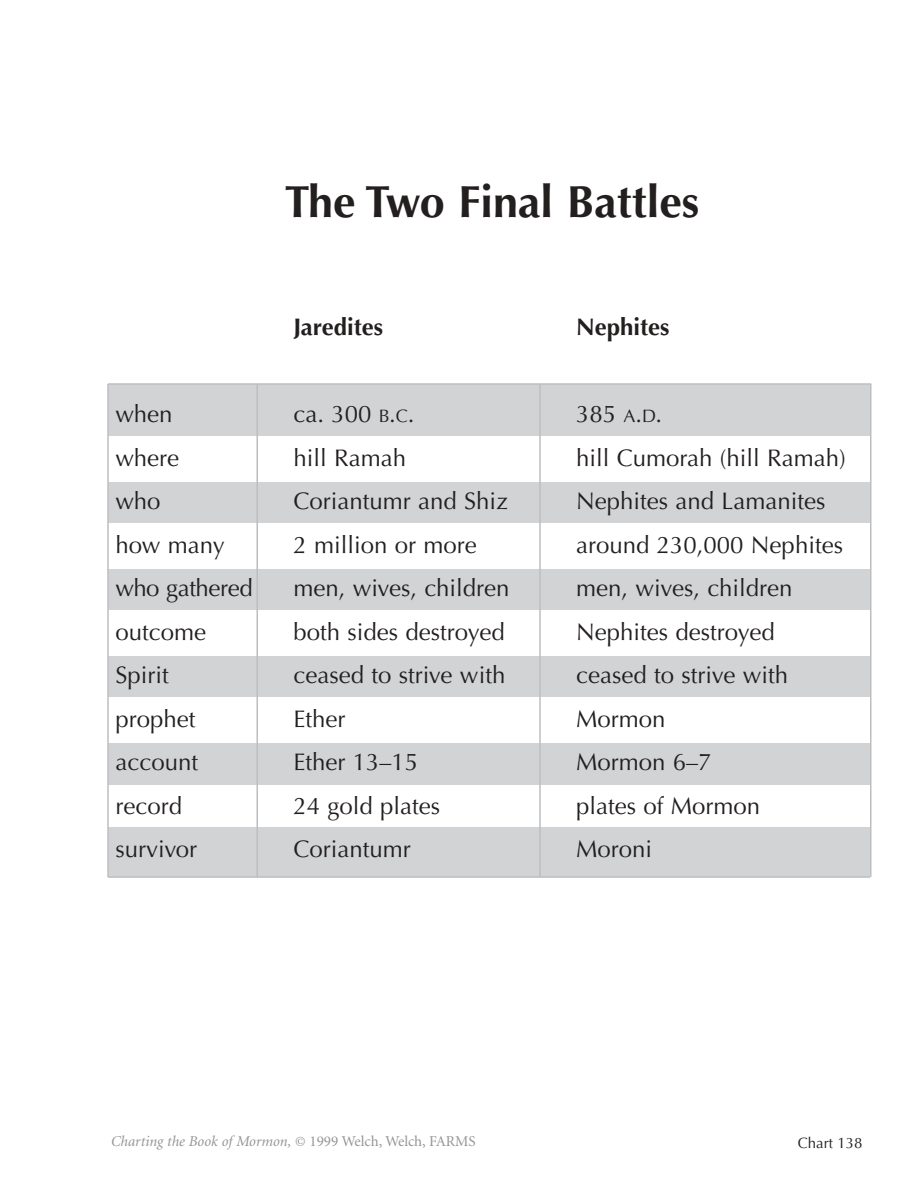
<style>
.page{position:relative;width:918px;height:1188px;background:#fff}
.page>*{position:absolute;margin:0;border:0;box-sizing:border-box;transform-origin:0 0}
.t1{font:700 45px "Optima";color:#231f1f}
.t2{font:24px "Optima";color:#231f1f}
.t3{font:700 24px "Optima";color:#231f1f}
.t4{font:italic 15px "Minion";color:#939497}
.t5{font:15px "Optima";color:#231f1f}
.s1{font-size:18px}
.s2{font-style:normal}
</style>
<div class="page">
<div style="left:108px;top:385px;width:763px;height:51px;background:#d1d3d5"></div>
<div style="left:108px;top:482px;width:763px;height:41px;background:#d1d3d5"></div>
<div style="left:108px;top:569px;width:763px;height:41px;background:#d1d3d5"></div>
<div style="left:108px;top:656px;width:763px;height:41px;background:#d1d3d5"></div>
<div style="left:108px;top:744px;width:763px;height:41px;background:#d1d3d5"></div>
<div style="left:108px;top:828px;width:763px;height:49px;background:#d1d3d5"></div>
<hr style="left:108px;top:383px;width:763px;height:2px;background:#bcbec0">
<hr style="left:108px;top:876px;width:762px;height:2px;background:#bcbec0">
<hr style="left:256px;top:384px;width:2px;height:493px;background:#bcbec0">
<hr style="left:539px;top:384px;width:2px;height:493px;background:#bcbec0">
<hr style="left:870px;top:384px;width:2px;height:493px;background:#bcbec0">
<hr style="left:107px;top:384px;width:2px;height:493px;background:#bcbec0">
<h1 class="t1" style="left:285px;top:183px;width:416px">The Two Final Battles</h1>
<p class="t3" style="left:293px;top:317px;width:91px">Jaredites</p>
<p class="t3" style="left:576px;top:317px;width:95px">Nephites</p>
<p class="t2" style="left:116px;top:404px;width:58px">when</p>
<p class="t2" style="left:293px;top:404px;width:123px">ca. 300 <span class="s1">B</span>.<span class="s1">C</span>.</p>
<p class="t2" style="left:576px;top:404px;width:87px">385 <span class="s1">A</span>.<span class="s1">D</span>.</p>
<p class="t2" style="left:116px;top:448px;width:65px">where</p>
<p class="t2" style="left:293px;top:448px;width:114px">hill Ramah</p>
<p class="t2" style="left:576px;top:448px;width:271px">hill Cumorah (hill Ramah)</p>
<p class="t2" style="left:116px;top:491px;width:46px">who</p>
<p class="t2" style="left:293px;top:491px;width:216px">Coriantumr and Shiz</p>
<p class="t2" style="left:576px;top:491px;width:251px">Nephites and Lamanites</p>
<p class="t2" style="left:116px;top:535px;width:111px">how many</p>
<p class="t2" style="left:293px;top:535px;width:185px">2 million or more</p>
<p class="t2" style="left:576px;top:535px;width:268px">around 230,000 Nephites</p>
<p class="t2" style="left:116px;top:578px;width:139px">who gathered</p>
<p class="t2" style="left:293px;top:578px;width:218px">men, wives, children</p>
<p class="t2" style="left:576px;top:578px;width:218px">men, wives, children</p>
<p class="t2" style="left:116px;top:622px;width:92px">outcome</p>
<p class="t2" style="left:293px;top:622px;width:213px">both sides destroyed</p>
<p class="t2" style="left:576px;top:622px;width:200px">Nephites destroyed</p>
<p class="t2" style="left:116px;top:665px;width:55px">Spirit</p>
<p class="t2" style="left:293px;top:665px;width:213px">ceased to strive with</p>
<p class="t2" style="left:576px;top:665px;width:213px">ceased to strive with</p>
<p class="t2" style="left:116px;top:709px;width:82px">prophet</p>
<p class="t2" style="left:293px;top:709px;width:53px">Ether</p>
<p class="t2" style="left:576px;top:709px;width:91px">Mormon</p>
<p class="t2" style="left:116px;top:752px;width:84px">account</p>
<p class="t2" style="left:293px;top:752px;width:126px">Ether 13–15</p>
<p class="t2" style="left:576px;top:752px;width:137px">Mormon 6–7</p>
<p class="t2" style="left:116px;top:796px;width:68px">record</p>
<p class="t2" style="left:293px;top:796px;width:148px">24 gold plates</p>
<p class="t2" style="left:576px;top:796px;width:186px">plates of Mormon</p>
<p class="t2" style="left:116px;top:839px;width:83px">survivor</p>
<p class="t2" style="left:293px;top:839px;width:119px">Coriantumr</p>
<p class="t2" style="left:576px;top:839px;width:78px">Moroni</p>
<p class="t4" style="left:111px;top:1135px;width:366px">Charting the Book of Mormon, <span class="s2">© 1999 Welch, Welch, FARMS</span></p>
<p class="t5" style="left:798px;top:1137px;width:66px">Chart 138</p>
</div>
